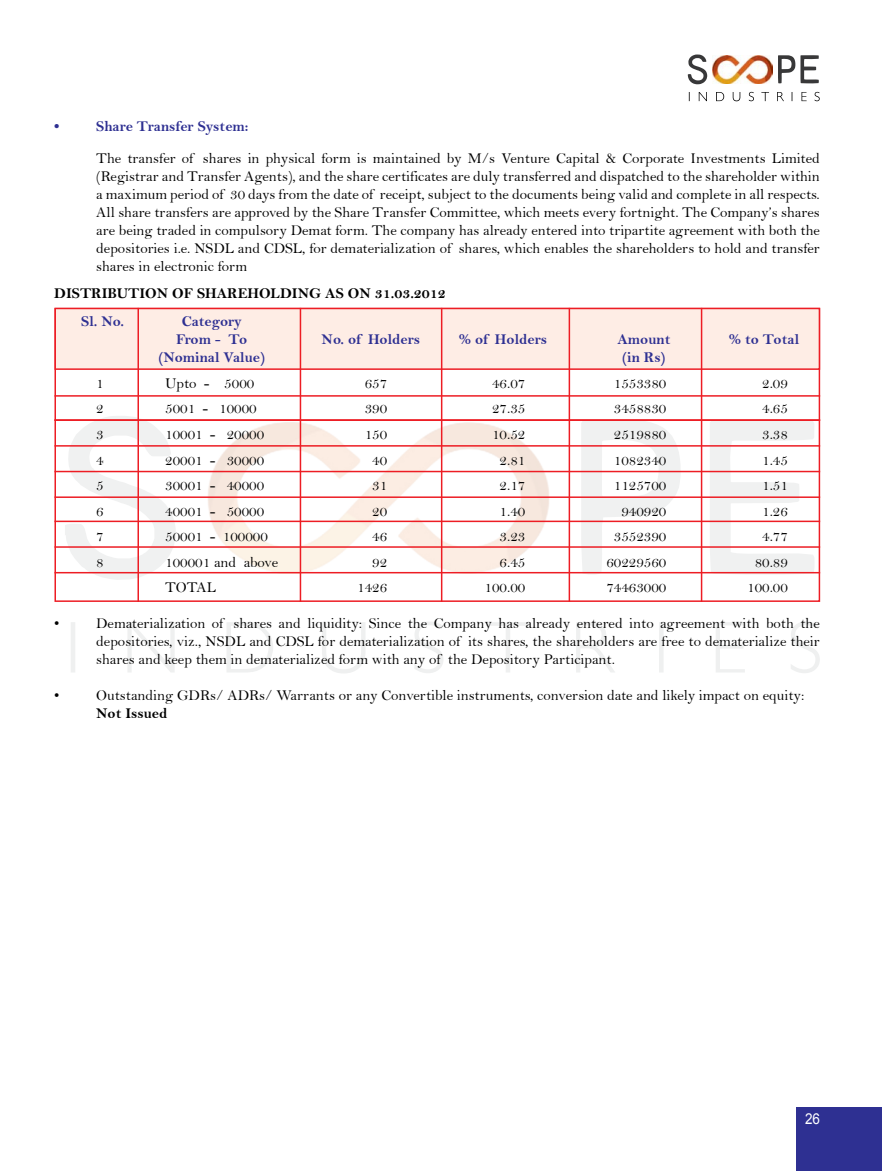
<style>
.page{position:relative;width:882px;height:1171px;background:#fff}
.page>*{position:absolute;margin:0;border:0;box-sizing:border-box;transform-origin:0 0}
.t1{font:15px/18px "Bell";color:#000;text-align:justify}
.t2{font:15px/18px "Bell MT Bold";color:#2e3092;text-align:center}
.t3{font:15px "Bell MT Bold";color:#000}
.t4{font:15px "Arial";color:#fff;scale:.9 1}
</style>
<div class="page">
<svg style="left:65px;top:416px;width:111px;height:164px"></svg>
<svg style="left:710px;top:421px;width:105px;height:153px"></svg>
<svg style="left:581px;top:421px;width:99px;height:153px"></svg>
<img style="left:208px;top:422px;width:341px;height:150px">
<svg style="left:71px;top:622px;width:749px;height:51px"></svg>
<svg style="left:688px;top:54px;width:19px;height:30px"></svg>
<svg style="left:778px;top:55px;width:41px;height:28px"></svg>
<img style="left:712px;top:56px;width:60px;height:27px">
<svg style="left:689px;top:92px;width:130px;height:9px"></svg>
<div style="left:796px;top:1107px;width:86px;height:63px;background:#2e3092"></div>
<div style="left:55px;top:308px;width:764px;height:61px;background:#feede5"></div>
<div style="left:54px;top:308px;width:766px;height:62px;border:2px solid #ed1d24"></div>
<hr style="left:54px;top:395px;width:766px;height:1px;background:#ed1d24">
<hr style="left:54px;top:419px;width:766px;height:2px;background:#ed1d24">
<hr style="left:54px;top:445px;width:766px;height:1px;background:#ed1d24">
<hr style="left:54px;top:471px;width:766px;height:1px;background:#ed1d24">
<hr style="left:54px;top:496px;width:766px;height:2px;background:#ed1d24">
<hr style="left:54px;top:520px;width:766px;height:2px;background:#ed1d24">
<hr style="left:54px;top:546px;width:766px;height:1px;background:#ed1d24">
<hr style="left:54px;top:572px;width:766px;height:1px;background:#ed1d24">
<hr style="left:701px;top:308px;width:1px;height:294px;background:#ed1d24">
<hr style="left:568px;top:308px;width:2px;height:294px;background:#ed1d24">
<hr style="left:441px;top:308px;width:1px;height:294px;background:#ed1d24">
<hr style="left:300px;top:308px;width:1px;height:294px;background:#ed1d24">
<hr style="left:137px;top:308px;width:2px;height:294px;background:#ed1d24">
<p class="t2" style="left:54px;top:117px;width:7px">•</p>
<p class="t2" style="left:96px;top:117px;width:154px">Share Transfer System:</p>
<p class="t1" style="left:96px;top:149px;width:725px">The transfer of shares in physical form is maintained by M/s Venture Capital &amp; Corporate Investments Limited (Registrar and Transfer Agents), and the share certificates are duly transferred and dispatched to the shareholder within a maximum period of 30 days from the date of receipt, subject to the documents being valid and complete in all respects.<br>All share transfers are approved by the Share Transfer Committee, which meets every fortnight. The Company’s shares are being traded in compulsory Demat form. The company has already entered into tripartite agreement with both the depositories i.e. NSDL and CDSL, for dematerialization of shares, which enables the shareholders to hold and transfer shares in electronic form</p>
<p class="t3" style="left:54px;top:284px;width:393px">DISTRIBUTION OF ShAREhOLDING AS ON 31.03.2012</p>
<p class="t2" style="left:81px;top:312px;width:44px">Sl. No.</p>
<p class="t2" style="left:176px;top:312px;width:73px">Category<br>From - To</p>
<p class="t2" style="left:321px;top:330px;width:100px">No. of holders</p>
<p class="t2" style="left:459px;top:330px;width:90px">% of holders</p>
<p class="t2" style="left:617px;top:330px;width:54px">Amount</p>
<p class="t2" style="left:728px;top:330px;width:72px">% to Total</p>
<p class="t2" style="left:158px;top:348px;width:108px">(Nominal Value)</p>
<p class="t2" style="left:622px;top:348px;width:45px">(in Rs)</p>
<p class="t1" style="left:96px;top:374px;width:9px">1</p>
<p class="t1" style="left:165px;top:374px;width:91px">Upto - 5000</p>
<p class="t1" style="left:365px;top:374px;width:24px">657</p>
<p class="t1" style="left:492px;top:374px;width:35px">46.07</p>
<p class="t1" style="left:614px;top:374px;width:54px">1553380</p>
<p class="t1" style="left:762px;top:374px;width:27px">2.09</p>
<p class="t1" style="left:96px;top:399px;width:9px">2</p>
<p class="t1" style="left:165px;top:399px;width:93px">5001 - 10000</p>
<p class="t1" style="left:365px;top:399px;width:24px">390</p>
<p class="t1" style="left:492px;top:399px;width:35px">27.35</p>
<p class="t1" style="left:614px;top:399px;width:54px">3458830</p>
<p class="t1" style="left:762px;top:399px;width:27px">4.65</p>
<p class="t1" style="left:96px;top:425px;width:9px">3</p>
<p class="t1" style="left:165px;top:425px;width:100px">10001 - 20000</p>
<p class="t1" style="left:365px;top:425px;width:24px">150</p>
<p class="t1" style="left:492px;top:425px;width:35px">10.52</p>
<p class="t1" style="left:614px;top:425px;width:54px">2519880</p>
<p class="t1" style="left:762px;top:425px;width:27px">3.38</p>
<p class="t1" style="left:96px;top:450px;width:9px">4</p>
<p class="t1" style="left:165px;top:450px;width:100px">20001 - 30000</p>
<p class="t1" style="left:372px;top:450px;width:16px">40</p>
<p class="t1" style="left:499px;top:450px;width:27px">2.81</p>
<p class="t1" style="left:614px;top:450px;width:54px">1082340</p>
<p class="t1" style="left:762px;top:450px;width:27px">1.45</p>
<p class="t1" style="left:96px;top:476px;width:9px">5</p>
<p class="t1" style="left:165px;top:476px;width:100px">30001 - 40000</p>
<p class="t1" style="left:372px;top:476px;width:16px">31</p>
<p class="t1" style="left:499px;top:476px;width:27px">2.17</p>
<p class="t1" style="left:614px;top:476px;width:54px">1125700</p>
<p class="t1" style="left:762px;top:476px;width:27px">1.51</p>
<p class="t1" style="left:96px;top:501px;width:9px">6</p>
<p class="t1" style="left:165px;top:501px;width:100px">40001 - 50000</p>
<p class="t1" style="left:372px;top:501px;width:16px">20</p>
<p class="t1" style="left:499px;top:501px;width:27px">1.40</p>
<p class="t1" style="left:621px;top:501px;width:46px">940920</p>
<p class="t1" style="left:762px;top:501px;width:27px">1.26</p>
<p class="t1" style="left:96px;top:527px;width:9px">7</p>
<p class="t1" style="left:165px;top:527px;width:104px">50001 - 100000</p>
<p class="t1" style="left:372px;top:527px;width:16px">46</p>
<p class="t1" style="left:499px;top:527px;width:27px">3.23</p>
<p class="t1" style="left:614px;top:527px;width:54px">3552390</p>
<p class="t1" style="left:762px;top:527px;width:27px">4.77</p>
<p class="t1" style="left:96px;top:552px;width:9px">8</p>
<p class="t1" style="left:165px;top:552px;width:114px">100001 and above</p>
<p class="t1" style="left:372px;top:552px;width:16px">92</p>
<p class="t1" style="left:499px;top:552px;width:27px">6.45</p>
<p class="t1" style="left:606px;top:552px;width:61px">60229560</p>
<p class="t1" style="left:754px;top:552px;width:35px">80.89</p>
<p class="t1" style="left:165px;top:578px;width:52px">TOTAL</p>
<p class="t1" style="left:357px;top:578px;width:31px">1426</p>
<p class="t1" style="left:484px;top:578px;width:42px">100.00</p>
<p class="t1" style="left:606px;top:578px;width:61px">74463000</p>
<p class="t1" style="left:747px;top:578px;width:42px">100.00</p>
<p class="t1" style="left:54px;top:614px;width:7px">•</p>
<p class="t1" style="left:96px;top:614px;width:725px">Dematerialization of shares and liquidity: Since the Company has already entered into agreement with both the depositories, viz., NSDL and CDSL for dematerialization of its shares, the shareholders are free to dematerialize their shares and keep them in dematerialized form with any of the Depository Participant.</p>
<p class="t1" style="left:54px;top:686px;width:7px">•</p>
<p class="t1" style="left:96px;top:686px;width:709px">Outstanding GDRs/ ADRs/ Warrants or any Convertible instruments, conversion date and likely impact on equity:</p>
<p class="t3" style="left:96px;top:704px;width:73px">Not Issued</p>
<p class="t4" style="left:805px;top:1109px;width:18px">26</p>
</div>
